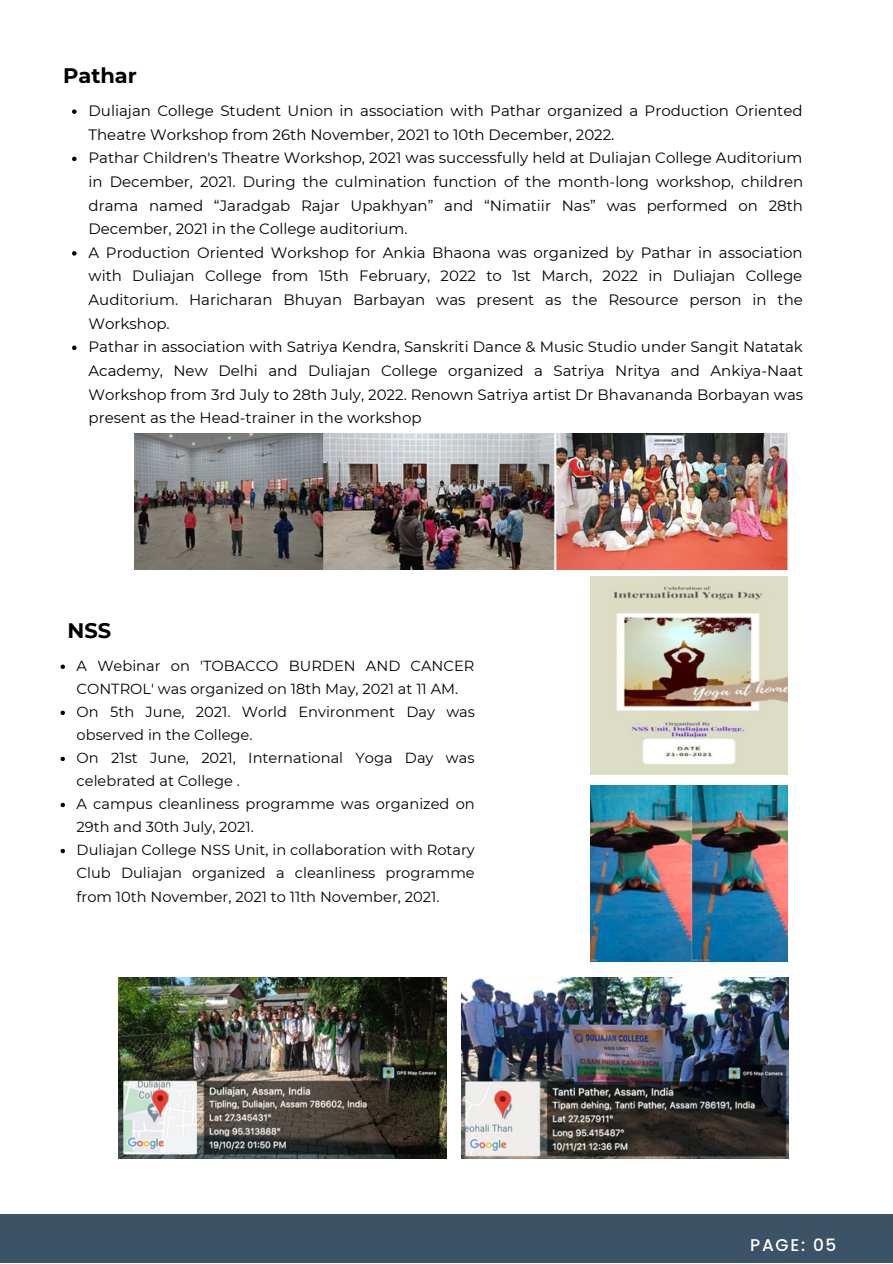
<style>
.page{position:relative;width:893px;height:1264px;background:#fff}
.page>*{position:absolute;margin:0;border:0;box-sizing:border-box;transform-origin:0 0}
.t1{font:700 21px "Montserrat";color:#000}
.t2{font:500 16.95px "Poppins";letter-spacing:.1em;color:#fff}
.t3{font:15px/23.5px "Montserrat";color:#000;text-align:justify}
.t4{font:14.55px/23px "Montserrat";color:#000}
</style>
<div class="page">
<div style="left:0;top:1213px;width:892px;height:49px;background:#3c5266"></div>
<img style="left:461px;top:977px;width:327px;height:181px">
<img style="left:119px;top:977px;width:327px;height:181px">
<img style="left:591px;top:785px;width:196px;height:176px">
<img style="left:591px;top:576px;width:196px;height:198px">
<img style="left:135px;top:433px;width:652px;height:136px">
<svg style="left:61px;top:664px;width:4px;height:5px"></svg>
<svg style="left:61px;top:710px;width:4px;height:5px"></svg>
<svg style="left:61px;top:756px;width:4px;height:5px"></svg>
<svg style="left:61px;top:802px;width:4px;height:5px"></svg>
<svg style="left:61px;top:848px;width:4px;height:5px"></svg>
<svg style="left:72px;top:109px;width:4px;height:5px"></svg>
<svg style="left:72px;top:157px;width:4px;height:4px"></svg>
<svg style="left:72px;top:251px;width:4px;height:4px"></svg>
<svg style="left:72px;top:345px;width:4px;height:5px"></svg>
<p class="t1" style="left:63px;top:63px;width:75px">Pathar</p>
<p class="t3" style="left:88px;top:99px;width:715px">Duliajan College Student Union in association with Pathar organized a Production Oriented<br>Theatre Workshop from 26th November, 2021 to 10th December, 2022.</p>
<p class="t3" style="left:88px;top:146px;width:716px">Pathar Children's Theatre Workshop, 2021 was successfully held at Duliajan College Auditorium in December, 2021. During the culmination function of the month-long workshop, children drama named “Jaradgab Rajar Upakhyan” and “Nimatiir Nas” was performed on 28th December, 2021 in the College auditorium.</p>
<p class="t3" style="left:88px;top:241px;width:715px">A Production Oriented Workshop for Ankia Bhaona was organized by Pathar in association with Duliajan College from 15th February, 2022 to 1st March, 2022 in Duliajan College Auditorium. Haricharan Bhuyan Barbayan was present as the Resource person in the Workshop.</p>
<p class="t3" style="left:88px;top:335px;width:716px">Pathar in association with Satriya Kendra, Sanskriti Dance &amp; Music Studio under Sangit Natatak Academy, New Delhi and Duliajan College organized a Satriya Nritya and Ankiya-Naat Workshop from 3rd July to 28th July, 2022. Renown Satriya artist Dr Bhavananda Borbayan was present as the Head-trainer in the workshop</p>
<p class="t1" style="left:67px;top:617px;width:45px">NSS</p>
<p class="t4" style="left:77px;top:654px;width:399px">A Webinar on 'TOBACCO BURDEN AND CANCER<br>CONTROL' was organized on 18th May, 2021 at 11 AM.</p>
<p class="t4" style="left:77px;top:700px;width:400px">On 5th June, 2021. World Environment Day was observed in the College.</p>
<p class="t4" style="left:77px;top:746px;width:399px">On 21st June, 2021, International Yoga Day was celebrated at College .</p>
<p class="t4" style="left:77px;top:792px;width:399px">A campus cleanliness programme was organized on<br>29th and 30th July, 2021.</p>
<p class="t4" style="left:77px;top:838px;width:399px;text-align:justify">Duliajan College NSS Unit, in collaboration with Rotary Club Duliajan organized a cleanliness programme from 10th November, 2021 to 11th November, 2021.</p>
<p class="t2" style="left:750px;top:1232px;width:88px">PAGE: 05</p>
</div>
